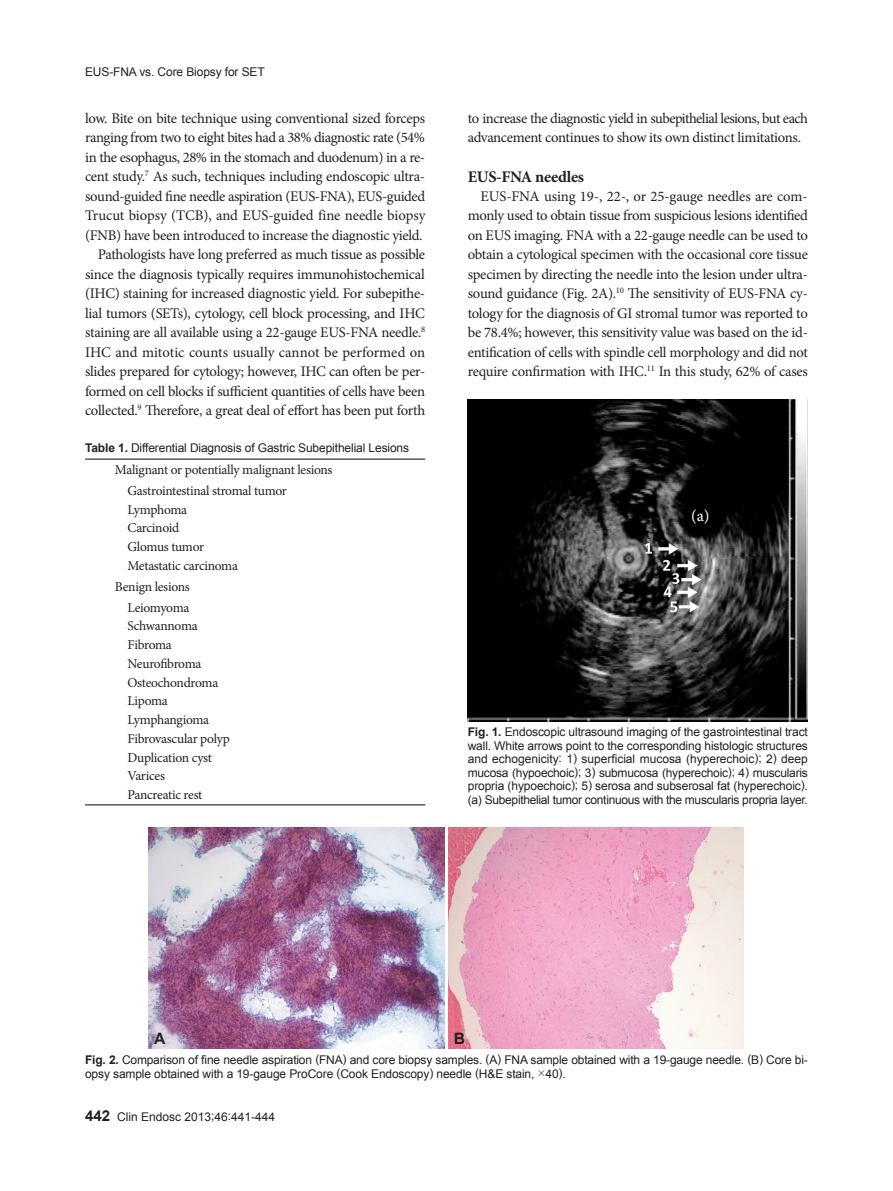
<style>
.page{position:relative;width:893px;height:1191px;background:#fff}
.page>*{position:absolute;margin:0;border:0;box-sizing:border-box;transform-origin:0 0}
.t1{font:16.5px "Minion Pro";color:#fff}
.t2{font:700 16.2px "Minion Pro";letter-spacing:-.02em;color:#231f20}
.t3{font:700 15.75px "Arial";color:#231f20}
.t4{font:14.7px/19.5px "Minion Pro";letter-spacing:-.025em;color:#231f20;text-align:right}
.t5{font:13.5px/18.8px "Minion Pro";letter-spacing:-.025em;color:#231f20}
.t6{font:12px/13.5px "Arial";letter-spacing:-.01em;color:#231f20;text-align:justify}
.s1{font-weight:700}
.s2{font-family:"Garamond"}
.s3{font-weight:700;font-size:15px}
</style>
<div class="page">
<hr style="left:85px;top:458px;width:340px;height:2px;background:#231f20">
<hr style="left:85px;top:804px;width:340px;height:1px;background:#231f20">
<img style="left:468px;top:400px;width:340px;height:321px">
<img style="left:149px;top:827px;width:295px;height:221px">
<img style="left:449px;top:827px;width:294px;height:221px">
<p class="t6" style="left:85px;top:65px;width:181px">EUS-FNA vs. Core Biopsy for SET</p>
<p class="t4" style="left:85px;top:108px;width:342px">low. Bite on bite technique using conventional sized forceps ranging from two to eight bites had a 38% diagnostic rate (54% in the esophagus, 28% in the stomach and duodenum) in a re&shy;cent study.<sup>7</sup> As such, techniques including endoscopic ultra&shy;sound-guided fine needle aspiration (EUS-FNA), EUS-guided Trucut biopsy (TCB), and EUS-guided fine needle biopsy (FNB) have been introduced to increase the diagnostic yield.<br>Pathologists have long preferred as much tissue as possible since the diagnosis typically requires immunohistochemical (IHC) staining for increased diagnostic yield. For subepithe&shy;lial tumors (SETs), cytology, cell block processing, and IHC staining are all available using a 22-gauge EUS-FNA needle.<sup>8<br></sup>IHC and mitotic counts usually cannot be performed on slides prepared for cytology; however, IHC can often be per&shy;formed on cell blocks if sufficient quantities of cells have been collected.<sup>9</sup> Therefore, a great deal of effort has been put forth</p>
<p class="t4" style="left:468px;top:108px;width:342px;text-align:left">to increase the diagnostic yield in subepithelial lesions, but each advancement continues to show its own distinct limitations.</p>
<p class="t2" style="left:468px;top:166px;width:118px">EUS-FNA needles</p>
<p class="t4" style="left:468px;top:186px;width:342px;text-align:justify;text-indent:13px">EUS-FNA using 19-, 22-, or 25-gauge needles are com&shy;monly used to obtain tissue from suspicious lesions identified on EUS imaging. FNA with a 22-gauge needle can be used to obtain a cytological specimen with the occasional core tissue specimen by directing the needle into the lesion under ultra&shy;sound guidance (Fig. 2A).<sup>10</sup> The sensitivity of EUS-FNA cy&shy;tology for the diagnosis of GI stromal tumor was reported to be 78.4%; however, this sensitivity value was based on the id&shy;entification of cells with spindle cell morphology and did not require confirmation with IHC.<sup>11</sup> In this study, 62% of cases</p>
<p class="t6" style="left:85px;top:441px;width:326px"><span class="s1">Table 1.</span> Differential Diagnosis of Gastric Subepithelial Lesions</p>
<p class="t5" style="left:128px;top:460px;width:206px;line-height:20.5px;text-indent:-13px">Malignant or potentially malignant lesions<br>Gastrointestinal stromal tumor</p>
<p class="t5" style="left:128px;top:500px;width:112px">Lymphoma<br>Carcinoid<br>Glomus tumor<br>Metastatic carcinoma</p>
<p class="t5" style="left:115px;top:576px;width:76px;line-height:20.9px;text-align:right">Benign lesions<br>Leiomyoma</p>
<p class="t5" style="left:128px;top:616px;width:104px">Schwannoma<br>Fibroma<br>Neurofibroma<br>Osteochondroma<br>Lipoma<br>Lymphangioma<br>Fibrovascular polyp<br>Duplication cyst<br>Varices<br>Pancreatic rest</p>
<p class="t1" style="left:691px;top:505px;width:20px">(a)</p>
<p class="t6" style="left:468px;top:725px;width:342px"><span class="s1">Fig. 1.</span> Endoscopic ultrasound imaging of the gastrointestinal tract wall. White arrows point to the corresponding histologic structures and echogenicity: 1) superficial mucosa (hyperechoic); 2) deep mucosa (hypoechoic); 3) submucosa (hyperechoic); 4) muscularis propria (hypoechoic); 5) serosa and subserosal fat (hyperechoic). (a) Subepithelial tumor continuous with the muscularis propria layer.</p>
<p class="t3" style="left:154px;top:1027px;width:13px">A</p>
<p class="t3" style="left:454px;top:1027px;width:13px">B</p>
<p class="t6" style="left:85px;top:1053px;width:724px"><span class="s1">Fig. 2.</span> Comparison of fine needle aspiration (FNA) and core biopsy samples. (A) FNA sample obtained with a 19-gauge needle. (B) Core bi&shy;opsy sample obtained with a 19-gauge ProCore (Cook Endoscopy) needle (H&amp;E stain, <span class="s2">×</span>40).</p>
<p class="t6" style="left:85px;top:1110px;width:192px"><span class="s3">442</span> Clin Endosc 2013;46:441-444</p>
</div>
